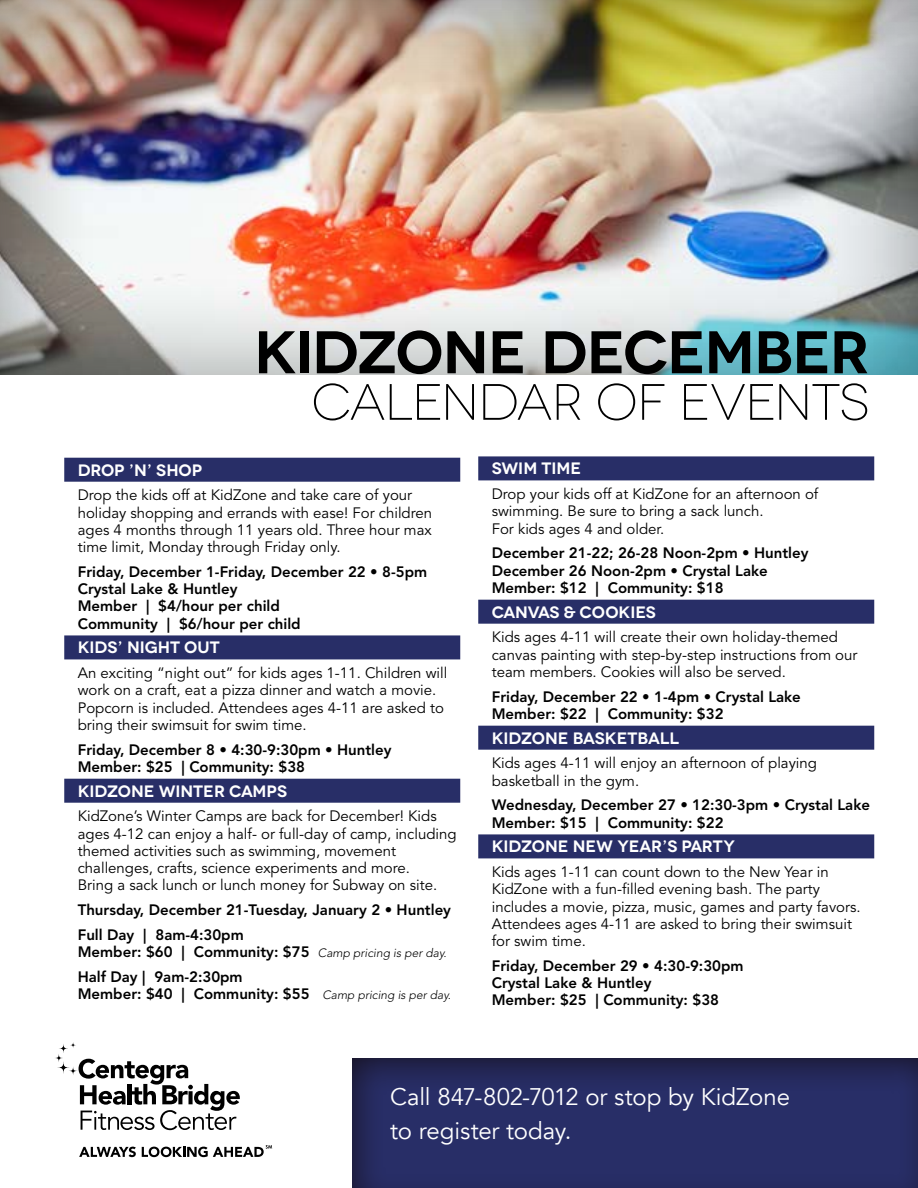
<style>
.page{position:relative;width:918px;height:1188px;background:#fff}
.page>*{position:absolute;margin:0;border:0;box-sizing:border-box;transform-origin:0 0}
.t1{font:600 60px "Novecentowide";letter-spacing:-.025em;color:#000}
.t2{font:300 51px "Novecentowide";letter-spacing:-.025em;color:#000}
.t3{font:24px/34.5px "Avenir";letter-spacing:-.005em;color:#fff}
.t4{font:600 16.5px "Novecentowide";color:#fff}
.t5{font:15px/17.2px "Avenir LT Std";color:#000}
.t6{font:800 15px/17.2px "Avenir LT Std";color:#000}
.s1{font-weight:300;font-style:italic;font-size:12px}
</style>
<div class="page">
<div style="left:0;top:0;width:918px;height:375px;background:#000;opacity:.4"></div>
<div style="left:64px;top:458px;width:396px;height:24px;background:#282e67"></div>
<div style="left:64px;top:635px;width:396px;height:24px;background:#282e67"></div>
<div style="left:64px;top:779px;width:396px;height:24px;background:#282e67"></div>
<div style="left:478px;top:456px;width:396px;height:24px;background:#282e67"></div>
<div style="left:478px;top:600px;width:396px;height:24px;background:#282e67"></div>
<div style="left:478px;top:726px;width:396px;height:24px;background:#282e67"></div>
<div style="left:478px;top:834px;width:396px;height:24px;background:#282e67"></div>
<div style="left:339px;top:1047px;width:579px;height:141px;background:#5f1b00;opacity:.75"></div>
<svg style="left:55px;top:1042px;width:185px;height:88px"></svg>
<svg style="left:79px;top:1147px;width:57px;height:10px"></svg>
<svg style="left:142px;top:1145px;width:130px;height:12px"></svg>
<h1 class="t1" style="left:254px;top:315px;width:617px">KIDZONE DECEMBER</h1>
<h2 class="t2" style="left:311px;top:373px;width:559px">CALENDAR OF EVENTS</h2>
<p class="t4" style="left:78px;top:460px;width:126px">DROP ’N’ SHOP</p>
<p class="t5" style="left:78px;top:487px;width:356px">Drop the kids off at KidZone and take care of your holiday shopping and errands with ease! For children ages 4 months through 11 years old. Three hour max time limit, Monday through Friday only.</p>
<p class="t6" style="left:78px;top:563px;width:351px">Friday, December 1-Friday, December 22 • 8-5pm<br>Crystal Lake &amp; Huntley<br>Member | $4/hour per child<br>Community | $6/hour per child</p>
<p class="t4" style="left:78px;top:638px;width:143px">KIDS’ NIGHT OUT</p>
<p class="t5" style="left:78px;top:665px;width:371px">An exciting “night out” for kids ages 1-11. Children will work on a craft, eat a pizza dinner and watch a movie.<br>Popcorn is included. Attendees ages 4-11 are asked to bring their swimsuit for swim time.</p>
<p class="t6" style="left:78px;top:741px;width:315px">Friday, December 8 • 4:30-9:30pm • Huntley<br>Member: $25 | Community: $38</p>
<p class="t4" style="left:78px;top:781px;width:211px">KIDZONE WINTER CAMPS</p>
<p class="t5" style="left:78px;top:808px;width:380px">KidZone’s Winter Camps are back for December! Kids ages 4-12 can enjoy a half- or full-day of camp, including themed activities such as swimming, movement challenges, crafts, science experiments and more.<br>Bring a sack lunch or lunch money for Subway on site.</p>
<p class="t6" style="left:78px;top:898px;width:375px;line-height:24.8px">Thursday, December 21-Tuesday, January 2 • Huntley<br>Full Day | 8am-4:30pm</p>
<p class="t6" style="left:78px;top:940px;width:370px;line-height:24.8px">Member: $60 | Community: $75 <span class="s1">Camp pricing is per day.<br></span>Half Day | 9am-2:30pm</p>
<p class="t6" style="left:78px;top:985px;width:375px">Member: $40 | Community: $55 <span class="s1">Camp pricing is per day.</span></p>
<p class="t4" style="left:492px;top:459px;width:91px">SWIM TIME</p>
<p class="t5" style="left:492px;top:486px;width:328px">Drop your kids off at KidZone for an afternoon of swimming. Be sure to bring a sack lunch.<br>For kids ages 4 and older.</p>
<p class="t6" style="left:492px;top:545px;width:318px">December 21-22; 26-28 Noon-2pm • Huntley<br>December 26 Noon-2pm • Crystal Lake<br>Member: $12 | Community: $18</p>
<p class="t4" style="left:492px;top:602px;width:166px">CANVAS &amp; COOKIES</p>
<p class="t5" style="left:492px;top:629px;width:367px">Kids ages 4-11 will create their own holiday-themed canvas painting with step-by-step instructions from our team members. Cookies will also be served.</p>
<p class="t6" style="left:492px;top:688px;width:311px">Friday, December 22 • 1-4pm • Crystal Lake<br>Member: $22 | Community: $32</p>
<p class="t4" style="left:492px;top:728px;width:189px">KIDZONE BASKETBALL</p>
<p class="t5" style="left:492px;top:755px;width:327px">Kids ages 4-11 will enjoy an afternoon of playing basketball in the gym.</p>
<p class="t6" style="left:492px;top:797px;width:380px">Wednesday, December 27 • 12:30-3pm • Crystal Lake<br>Member: $15 | Community: $22</p>
<p class="t4" style="left:492px;top:837px;width:245px">KIDZONE NEW YEAR’S PARTY</p>
<p class="t5" style="left:492px;top:864px;width:370px">Kids ages 1-11 can count down to the New Year in KidZone with a fun-filled evening bash. The party includes a movie, pizza, music, games and party favors.<br>Attendees ages 4-11 are asked to bring their swimsuit for swim time.</p>
<p class="t6" style="left:492px;top:957px;width:253px">Friday, December 29 • 4:30-9:30pm<br>Crystal Lake &amp; Huntley<br>Member: $25 | Community: $38</p>
<h3 class="t3" style="left:390px;top:1080px;width:401px">Call 847-802-7012 or stop by KidZone to register today.</h3>
</div>
